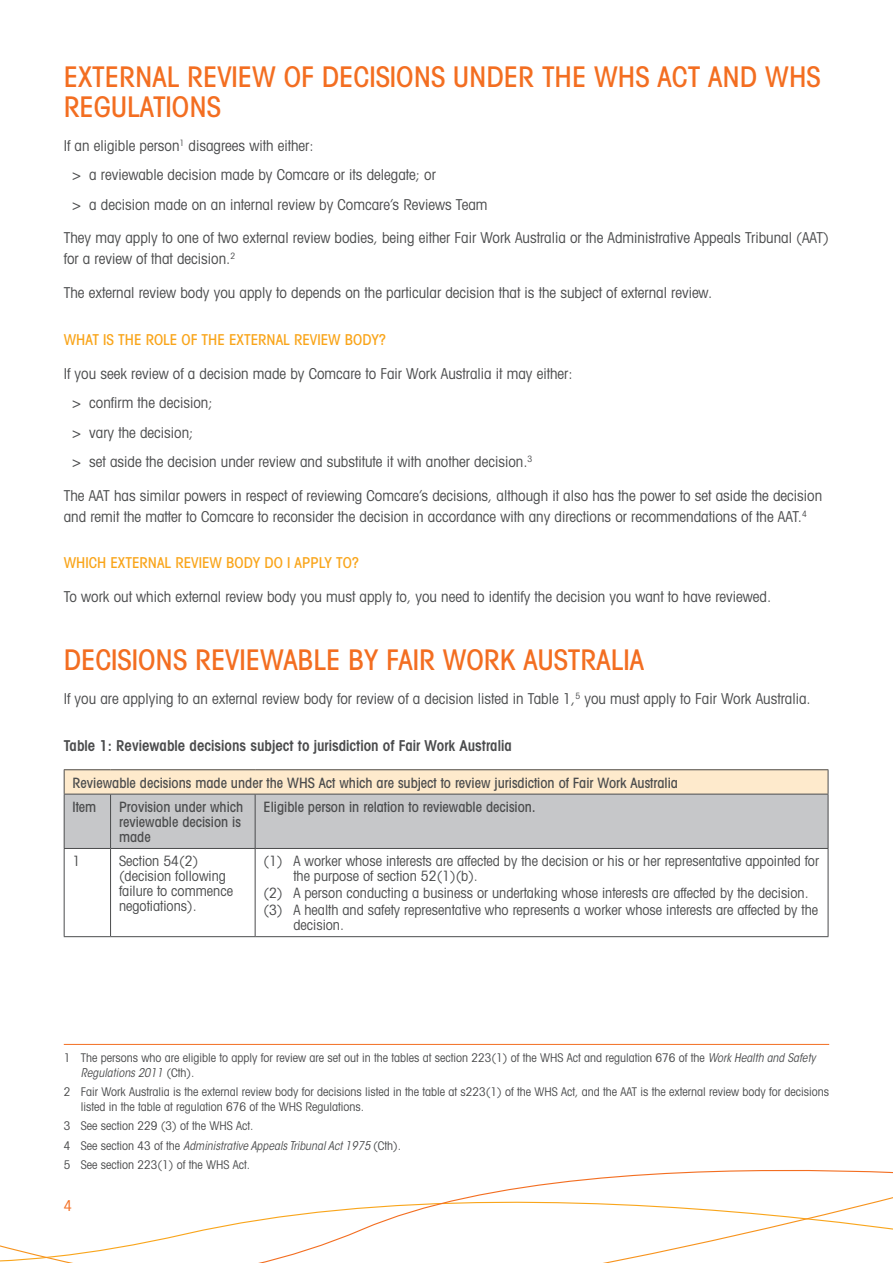
<style>
.page{position:relative;width:893px;height:1263px;background:#fff}
.page>*{position:absolute;margin:0;border:0;box-sizing:border-box;transform-origin:0 0}
.Large_head{font:500 condensed 28.5px/30px "Avant Garde";color:#f36e21}
.Text{font:condensed 15px/21px "Avant Garde";color:#4b4c4d}
.Bullets_1{font:condensed 15px "Avant Garde";color:#4b4c4d}
.Heading{font:500 condensed 15px "Avant Garde";color:#f9a51b}
.Head_2{font:600 condensed 15px "Avant Garde";color:#4b4c4d}
.t1{font:condensed 15px "Avant Garde";color:#f36e21}
.table_text_bullets{font:condensed 14.25px/15px "Avant Garde";color:#4b4c4d}
.table_text{font:500 condensed 14.25px/15px "Avant Garde";color:#4b4c4d}
.table_text-2{font:condensed 14.25px/15px "Avant Garde";color:#4b4c4d}
.Footnote_no{font:condensed 12px/15px "Avant Garde";color:#4b4c4d}
.Footnote{font:condensed 12px/15px "Avant Garde";color:#4b4c4d}
.Footnote_no-2{font:italic condensed 12px "ITC Avant Garde Std";color:#4b4c4d}
.s1{font-family:"ITC Avant Garde Std";font-style:italic}
.s2{font-family:"Avant Garde";font-style:normal}
</style>
<div class="page">
<svg style="left:0;top:1170px;width:893px;height:93px"></svg>
<hr style="left:64px;top:769px;width:47px;height:1px;background:#4b4c4d">
<hr style="left:111px;top:769px;width:144px;height:1px;background:#4b4c4d">
<hr style="left:255px;top:769px;width:573px;height:1px;background:#4b4c4d">
<svg style="left:64px;top:770px;width:765px;height:78px;background:#d5d0c8"></svg>
<hr style="left:64px;top:794px;width:47px;height:1px;background:#4b4c4d">
<hr style="left:64px;top:794px;width:1px;height:54px;background:#4b4c4d">
<hr style="left:111px;top:794px;width:144px;height:1px;background:#4b4c4d">
<hr style="left:110px;top:794px;width:1px;height:54px;background:#4b4c4d">
<hr style="left:255px;top:794px;width:573px;height:1px;background:#4b4c4d">
<hr style="left:255px;top:794px;width:1px;height:54px;background:#4b4c4d">
<hr style="left:828px;top:794px;width:1px;height:54px;background:#4b4c4d">
<hr style="left:64px;top:848px;width:47px;height:1px;background:#4b4c4d">
<hr style="left:64px;top:849px;width:1px;height:87px;background:#4b4c4d">
<hr style="left:111px;top:848px;width:144px;height:1px;background:#4b4c4d">
<hr style="left:110px;top:849px;width:1px;height:87px;background:#4b4c4d">
<hr style="left:255px;top:848px;width:573px;height:1px;background:#4b4c4d">
<hr style="left:255px;top:849px;width:1px;height:87px;background:#4b4c4d">
<hr style="left:828px;top:849px;width:1px;height:87px;background:#4b4c4d">
<hr style="left:64px;top:936px;width:47px;height:1px;background:#4b4c4d">
<hr style="left:111px;top:936px;width:144px;height:1px;background:#4b4c4d">
<hr style="left:255px;top:936px;width:573px;height:1px;background:#4b4c4d">
<hr style="left:64px;top:1044px;width:765px;height:1px;background:#f36e21">
<p class="Large_head" style="left:64px;top:61px;width:758px">EXTERNAL REVIEW OF DECISIONS UNDER THE WHS ACT AND WHS<br>REGULATIONS</p>
<p class="Text" style="left:64px;top:134px;width:251px">If an eligible person<sup>1</sup> disagrees with either:</p>
<p class="Bullets_1" style="left:72px;top:166px;width:365px">&gt; a reviewable decision made by Comcare or its delegate; or</p>
<p class="Bullets_1" style="left:72px;top:195px;width:417px">&gt; a decision made on an internal review by Comcare’s Reviews Team</p>
<p class="Text" style="left:64px;top:227px;width:767px">They may apply to one of two external review bodies, being either Fair Work Australia or the Administrative Appeals Tribunal (AAT) for a review of that decision.<sup>2</sup></p>
<p class="Text" style="left:64px;top:282px;width:650px">The external review body you apply to depends on the particular decision that is the subject of external review.</p>
<p class="Heading" style="left:64px;top:330px;width:323px">WHAT IS THE ROLE OF THE EXTERNAL REVIEW BODY?</p>
<p class="Text" style="left:64px;top:362px;width:510px">If you seek review of a decision made by Comcare to Fair Work Australia it may either:</p>
<p class="Bullets_1" style="left:72px;top:393px;width:142px">&gt; confirm the decision;</p>
<p class="Bullets_1" style="left:72px;top:423px;width:123px">&gt; vary the decision;</p>
<p class="Bullets_1" style="left:72px;top:452px;width:462px">&gt; set aside the decision under review and substitute it with another decision.<sup>3</sup></p>
<p class="Text" style="left:64px;top:485px;width:760px">The AAT has similar powers in respect of reviewing Comcare’s decisions, although it also has the power to set aside the decision and remit the matter to Comcare to reconsider the decision in accordance with any directions or recommendations of the AAT.<sup>4</sup></p>
<p class="Heading" style="left:64px;top:554px;width:297px">WHICH EXTERNAL REVIEW BODY DO I APPLY TO?</p>
<p class="Text" style="left:64px;top:586px;width:709px">To work out which external review body you must apply to, you need to identify the decision you want to have reviewed.</p>
<p class="Large_head" style="left:64px;top:645px;width:582px">DECISIONS REVIEWABLE BY FAIR WORK AUSTRALIA</p>
<p class="Text" style="left:64px;top:688px;width:748px">If you are applying to an external review body for review of a decision listed in Table 1,<sup>5</sup> you must apply to Fair Work Australia.</p>
<p class="Head_2" style="left:64px;top:736px;width:450px">Table 1: Reviewable decisions subject to jurisdiction of Fair Work Australia</p>
<p class="table_text" style="left:73px;top:775px;width:607px">Reviewable decisions made under the WHS Act which are subject to review jurisdiction of Fair Work Australia</p>
<p class="table_text" style="left:73px;top:799px;width:25px">Item</p>
<p class="table_text" style="left:119px;top:799px;width:126px">Provision under which reviewable decision is made</p>
<p class="table_text" style="left:264px;top:799px;width:274px">Eligible person in relation to reviewable decision.</p>
<p class="table_text-2" style="left:73px;top:853px;width:9px">1</p>
<p class="table_text-2" style="left:119px;top:853px;width:115px">Section 54(2) (decision following failure to commence negotiations).</p>
<p class="table_text_bullets" style="left:293px;top:853px;width:527px;text-indent:-30px">(1) A worker whose interests are affected by the decision or his or her representative appointed for the purpose of section 52(1)(b).</p>
<p class="table_text_bullets" style="left:264px;top:885px;width:547px">(2) A person conducting a business or undertaking whose interests are affected by the decision.</p>
<p class="table_text_bullets" style="left:293px;top:902px;width:526px;text-indent:-30px">(3) A health and safety representative who represents a worker whose interests are affected by the decision.</p>
<p class="Footnote" style="left:81px;top:1050px;width:736px;text-indent:-17px">1 The persons who are eligible to apply for review are set out in the tables at section 223(1) of the WHS Act and regulation 676 of the <span class="s1">Work Health and Safety<br>Regulations 2011</span> (Cth).</p>
<p class="Footnote_no" style="left:81px;top:1084px;width:750px;text-indent:-17px">2 Fair Work Australia is the external review body for decisions listed in the table at s223(1) of the WHS Act, and the AAT is the external review body for decisions listed in the table at regulation 676 of the WHS Regulations.</p>
<p class="Footnote_no" style="left:64px;top:1118px;width:191px">3 See section 229 (3) of the WHS Act.</p>
<p class="Footnote_no-2" style="left:64px;top:1138px;width:339px"><span class="s2">4 See section 43 of the</span> Administrative Appeals Tribunal Act 1975 <span class="s2">(Cth).</span></p>
<p class="Footnote_no" style="left:64px;top:1157px;width:188px">5 See section 223(1) of the WHS Act.</p>
<p class="t1" style="left:64px;top:1196px;width:10px">4</p>
</div>
